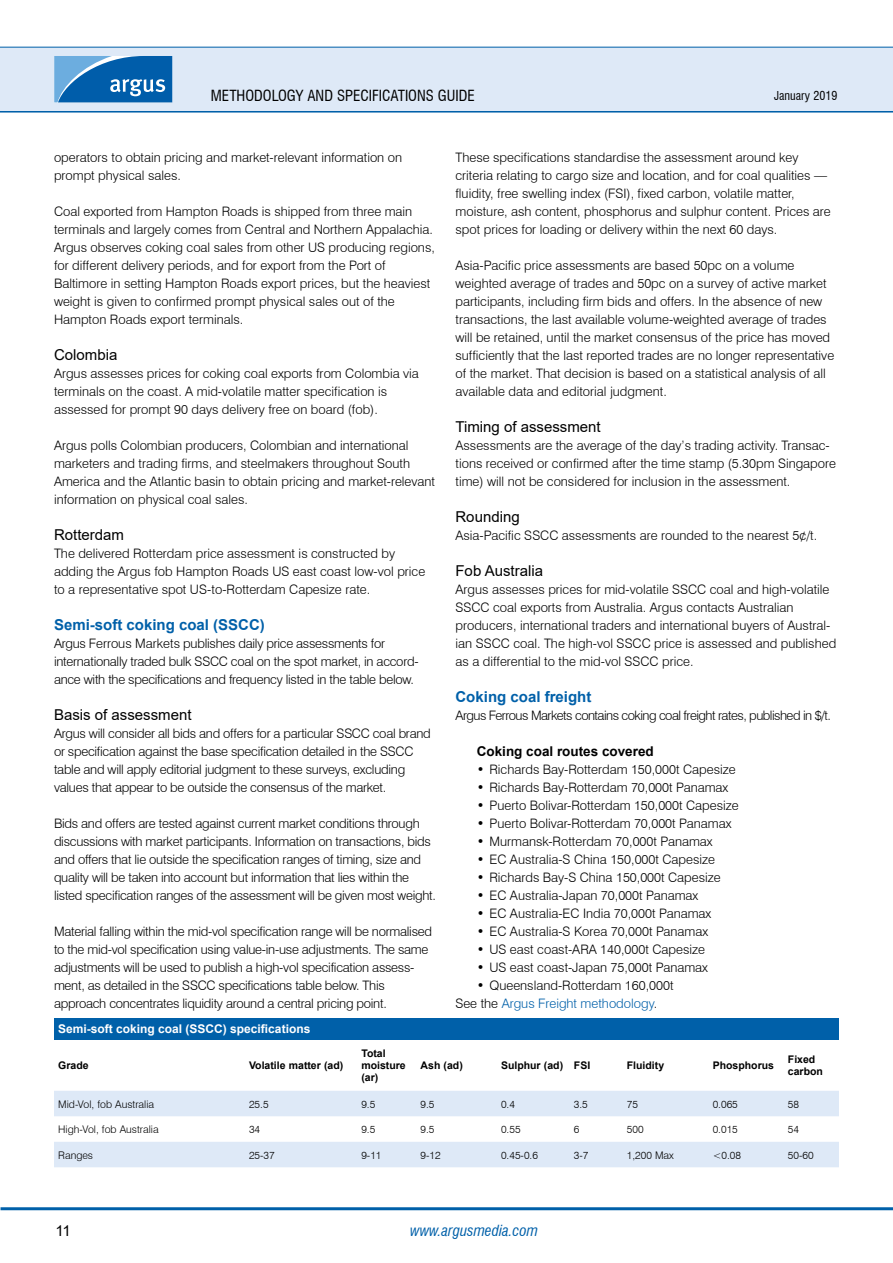
<style>
.page{position:relative;width:893px;height:1263px;background:#fff}
.page>*{position:absolute;margin:0;border:0;box-sizing:border-box;transform-origin:0 0}
.t1{font:15px "Arial";color:#000}
.t2{font:700 15px "Arial";color:#0060a9}
.t3{font:condensed 15px "Swiss 721 BT";color:#000}
.t4{font:italic condensed 15px "Swiss 721 BT";color:#0060a9}
.t5{font:700 13.5px "Arial";color:#000}
.t6{font:300 13.05px/18px "Swiss 721 BT";color:#000}
.t7{font:300 13.05px/18px "Swiss 721 BT";letter-spacing:-.02em;color:#000}
.t8{font:300 13.05px "Swiss 721 BT";letter-spacing:-.04em;color:#000}
.t9{font:700 12px "Arial";color:#fff}
.t10{font:condensed 12px "Swiss 721 BT";color:#000}
.t11{font:300 10.5px "Swiss 721 BT";color:#000}
.t12{font:700 10.5px/12px "Arial";color:#000}
.s1{color:#0060a9}
</style>
<div class="page">
<hr style="left:0;top:110px;width:893px;height:3px;background:#0060a9">
<div style="left:0;top:47px;width:893px;height:64px;background:#dee9f7"></div>
<hr style="left:0;top:47px;width:893px;height:1px;background:#0060a9">
<svg style="left:54px;top:56px;width:118px;height:46px;background:#307dbd"></svg>
<hr style="left:1px;top:1207px;width:892px;height:3px;background:#0060a9">
<div style="left:54px;top:1018px;width:785px;height:22px;background:#0060a9"></div>
<svg style="left:54px;top:1091px;width:785px;height:76px;fill:#dee9f7"></svg>
<p class="t3" style="left:211px;top:86px;width:265px">METHODOLOGY AND SPECIFICATIONS GUIDE</p>
<p class="t10" style="left:774px;top:88px;width:65px">JANUARY 2019</p>
<p class="t6" style="left:54px;top:148px;width:350px">operators to obtain pricing and market-relevant information on prompt physical sales.</p>
<p class="t6" style="left:54px;top:202px;width:382px">Coal exported from Hampton Roads is shipped from three main terminals and largely comes from Central and Northern Appalachia.<br>Argus observes coking coal sales from other US producing regions, for different delivery periods, and for export from the Port of Baltimore in setting Hampton Roads export prices, but the heaviest weight is given to confirmed prompt physical sales out of the Hampton Roads export terminals.</p>
<p class="t1" style="left:54px;top:344px;width:65px">Colombia</p>
<p class="t6" style="left:54px;top:364px;width:366px">Argus assesses prices for coking coal exports from Colombia via terminals on the coast. A mid-volatile matter specification is assessed for prompt 90 days delivery free on board (fob).</p>
<p class="t6" style="left:54px;top:436px;width:383px">Argus polls Colombian producers, Colombian and international marketers and trading firms, and steelmakers throughout South America and the Atlantic basin to obtain pricing and market-relevant information on physical coal sales.</p>
<p class="t1" style="left:54px;top:524px;width:72px">Rotterdam</p>
<p class="t6" style="left:54px;top:544px;width:373px">The delivered Rotterdam price assessment is constructed by adding the Argus fob Hampton Roads US east coast low-vol price to a representative spot US-to-Rotterdam Capesize rate.</p>
<p class="t2" style="left:54px;top:614px;width:212px">Semi-soft coking coal (SSCC)</p>
<p class="t7" style="left:54px;top:634px;width:366px">Argus Ferrous Markets publishes daily price assessments for internationally traded bulk SSCC coal on the spot market, in accord&shy;ance with the specifications and frequency listed in the table below.</p>
<p class="t1" style="left:54px;top:704px;width:139px">Basis of assessment</p>
<p class="t7" style="left:54px;top:724px;width:378px">Argus will consider all bids and offers for a particular SSCC coal brand or specification against the base specification detailed in the SSCC table and will apply editorial judgment to these surveys, excluding values that appear to be outside the consensus of the market.</p>
<p class="t7" style="left:54px;top:814px;width:383px">Bids and offers are tested against current market conditions through discussions with market participants. Information on transactions, bids and offers that lie outside the specification ranges of timing, size and quality will be taken into account but information that lies within the listed specification ranges of the assessment will be given most weight.</p>
<p class="t7" style="left:54px;top:922px;width:380px">Material falling within the mid-vol specification range will be normalised to the mid-vol specification using value-in-use adjustments. The same adjustments will be used to publish a high-vol specification assess&shy;ment, as detailed in the SSCC specifications table below. This approach concentrates liquidity around a central pricing point.</p>
<p class="t6" style="left:455px;top:148px;width:377px">These specifications standardise the assessment around key criteria relating to cargo size and location, and for coal qualities — fluidity, free swelling index (FSI), fixed carbon, volatile matter, moisture, ash content, phosphorus and sulphur content. Prices are spot prices for loading or delivery within the next 60 days.</p>
<p class="t6" style="left:455px;top:256px;width:380px">Asia-Pacific price assessments are based 50pc on a volume weighted average of trades and 50pc on a survey of active market participants, including firm bids and offers. In the absence of new transactions, the last available volume-weighted average of trades will be retained, until the market consensus of the price has moved sufficiently that the last reported trades are no longer representative of the market. That decision is based on a statistical analysis of all available data and editorial judgment.</p>
<p class="t1" style="left:455px;top:416px;width:147px">Timing of assessment</p>
<p class="t6" style="left:455px;top:436px;width:382px">Assessments are the average of the day’s trading activity. Transac&shy;tions received or confirmed after the time stamp (5.30pm Singapore time) will not be considered for inclusion in the assessment.</p>
<p class="t1" style="left:455px;top:506px;width:66px">Rounding</p>
<p class="t6" style="left:455px;top:526px;width:363px">Asia-Pacific SSCC assessments are rounded to the nearest 5¢/t.</p>
<p class="t1" style="left:455px;top:560px;width:89px">Fob Australia</p>
<p class="t6" style="left:455px;top:580px;width:382px">Argus assesses prices for mid-volatile SSCC coal and high-volatile SSCC coal exports from Australia. Argus contacts Australian producers, international traders and international buyers of Austral&shy;ian SSCC coal. The high-vol SSCC price is assessed and published as a differential to the mid-vol SSCC price.</p>
<p class="t2" style="left:455px;top:686px;width:137px">Coking coal freight</p>
<p class="t8" style="left:455px;top:707px;width:377px">Argus Ferrous Markets contains coking coal freight rates, published in $/t.</p>
<p class="t5" style="left:477px;top:742px;width:179px">Coking coal routes covered</p>
<p class="t6" style="left:477px;top:760px;width:261px">• Richards Bay-Rotterdam 150,000t Capesize</p>
<p class="t6" style="left:477px;top:778px;width:253px">• Richards Bay-Rotterdam 70,000t Panamax</p>
<p class="t6" style="left:477px;top:796px;width:264px">• Puerto Bolivar-Rotterdam 150,000t Capesize</p>
<p class="t6" style="left:477px;top:814px;width:256px">• Puerto Bolivar-Rotterdam 70,000t Panamax</p>
<p class="t6" style="left:477px;top:832px;width:237px">• Murmansk-Rotterdam 70,000t Panamax</p>
<p class="t6" style="left:477px;top:850px;width:240px">• EC Australia-S China 150,000t Capesize</p>
<p class="t6" style="left:477px;top:868px;width:246px">• Richards Bay-S China 150,000t Capesize</p>
<p class="t6" style="left:477px;top:886px;width:223px">• EC Australia-Japan 70,000t Panamax</p>
<p class="t6" style="left:477px;top:904px;width:236px">• EC Australia-EC India 70,000t Panamax</p>
<p class="t6" style="left:477px;top:922px;width:233px">• EC Australia-S Korea 70,000t Panamax</p>
<p class="t6" style="left:477px;top:940px;width:230px">• US east coast-ARA 140,000t Capesize</p>
<p class="t6" style="left:477px;top:958px;width:233px">• US east coast-Japan 75,000t Panamax</p>
<p class="t6" style="left:455px;top:976px;width:220px;text-indent:21px">• Queensland-Rotterdam 160,000t<br>See the <span class="s1">Argus Freight methodology</span>.</p>
<p class="t9" style="left:58px;top:1020px;width:254px">Semi-soft coking coal (SSCC) specifications</p>
<p class="t12" style="left:58px;top:1059px;width:32px">Grade</p>
<p class="t12" style="left:249px;top:1059px;width:96px">Volatile matter (ad)</p>
<p class="t12" style="left:361px;top:1047px;width:46px">Total moisture (ar)</p>
<p class="t12" style="left:421px;top:1059px;width:44px">Ash (ad)</p>
<p class="t12" style="left:501px;top:1059px;width:91px">Sulphur (ad) FSI</p>
<p class="t12" style="left:627px;top:1059px;width:39px">Fluidity</p>
<p class="t12" style="left:713px;top:1059px;width:63px">Phosphorus</p>
<p class="t12" style="left:788px;top:1053px;width:37px">Fixed carbon</p>
<p class="t11" style="left:58px;top:1097px;width:97px">Mid-Vol, fob Australia</p>
<p class="t11" style="left:249px;top:1097px;width:21px">25.5</p>
<p class="t11" style="left:361px;top:1097px;width:15px">9.5</p>
<p class="t11" style="left:421px;top:1097px;width:15px">9.5</p>
<p class="t11" style="left:501px;top:1097px;width:15px">0.4</p>
<p class="t11" style="left:574px;top:1097px;width:15px">3.5</p>
<p class="t11" style="left:627px;top:1097px;width:13px">75</p>
<p class="t11" style="left:713px;top:1097px;width:27px">0.065</p>
<p class="t11" style="left:788px;top:1097px;width:13px">58</p>
<p class="t11" style="left:58px;top:1123px;width:102px">High-Vol, fob Australia</p>
<p class="t11" style="left:249px;top:1123px;width:13px">34</p>
<p class="t11" style="left:361px;top:1123px;width:15px">9.5</p>
<p class="t11" style="left:421px;top:1123px;width:15px">9.5</p>
<p class="t11" style="left:501px;top:1123px;width:21px">0.55</p>
<p class="t11" style="left:574px;top:1123px;width:7px">6</p>
<p class="t11" style="left:627px;top:1123px;width:18px">500</p>
<p class="t11" style="left:713px;top:1123px;width:27px">0.015</p>
<p class="t11" style="left:788px;top:1123px;width:13px">54</p>
<p class="t11" style="left:58px;top:1148px;width:36px">Ranges</p>
<p class="t11" style="left:249px;top:1148px;width:27px">25-37</p>
<p class="t11" style="left:361px;top:1148px;width:22px">9-11</p>
<p class="t11" style="left:421px;top:1148px;width:22px">9-12</p>
<p class="t11" style="left:501px;top:1148px;width:38px">0.45-0.6</p>
<p class="t11" style="left:574px;top:1148px;width:16px">3-7</p>
<p class="t11" style="left:627px;top:1148px;width:49px">1,200 Max</p>
<p class="t11" style="left:713px;top:1148px;width:30px">&lt;0.08</p>
<p class="t11" style="left:788px;top:1148px;width:27px">50-60</p>
<p class="t1" style="left:55px;top:1220px;width:17px">11</p>
<p class="t4" style="left:410px;top:1221px;width:129px">www.argusmedia.com</p>
</div>
